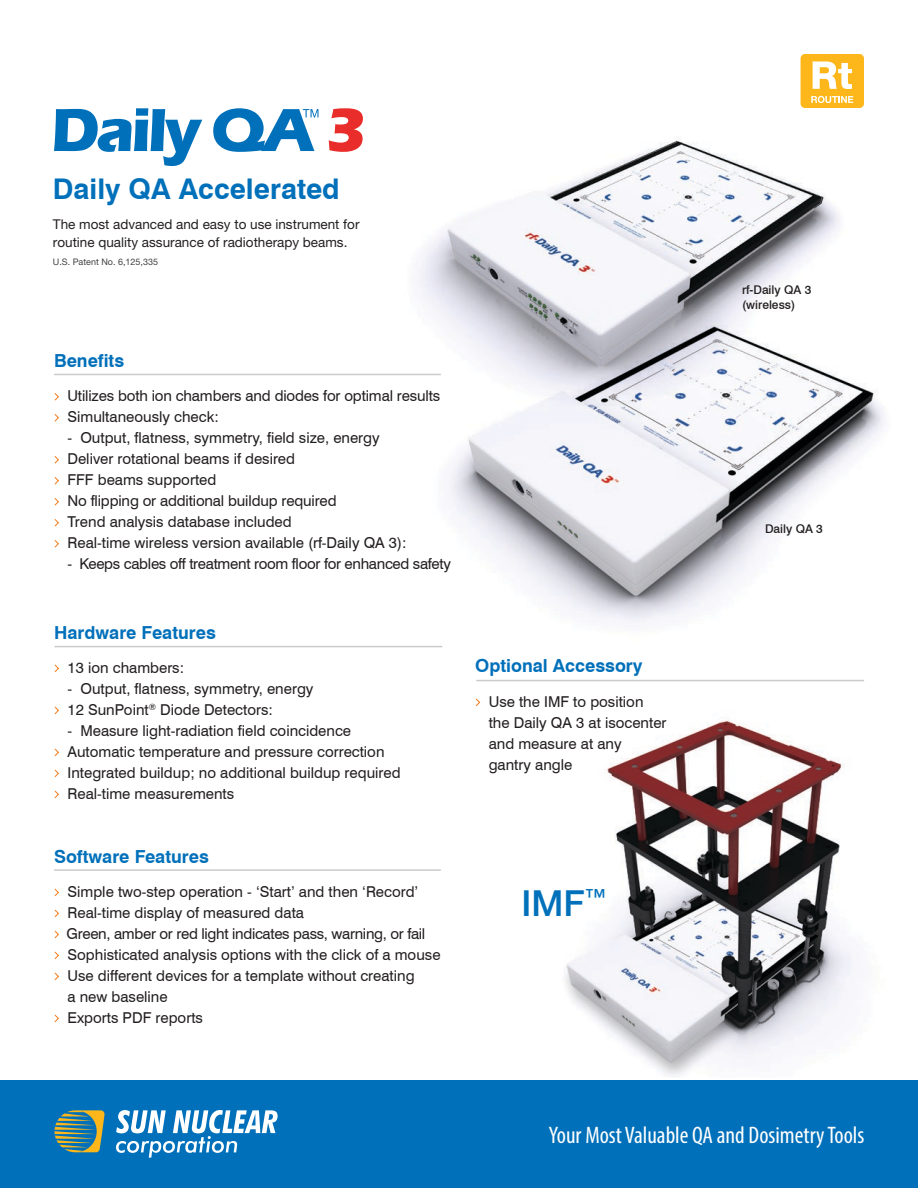
<style>
.page{position:relative;width:918px;height:1188px;background:#fff}
.page>*{position:absolute;margin:0;border:0;box-sizing:border-box;transform-origin:0 0}
.t1{font:500 36px "Helvetica Neue LT Pro";color:#0070ba}
.t2{font:700 28.5px "Swiss 721 BT";color:#0070ba}
.t3{font:condensed 24px "Myriad Pro";color:#fff}
.t4{font:700 18px "Swiss 721 BT";color:#0070ba}
.t5{font:15px/21px "Swiss 721 BT";color:#231f20}
.t6{font:15px "Swiss 721 BT";letter-spacing:-.02em;color:#231f20}
.t7{font:13.5px/18px "Helvetica Neue LT Pro";color:#231f20}
.t8{font:500 12px/14.4px "Swiss 721 BT";color:#231f20}
.t9{font:9px "Helvetica Neue LT Pro";color:#414142}
</style>
<div class="page">
<img style="left:564px;top:718px;width:290px;height:359px">
<img style="left:400px;top:431px;width:480px;height:217px">
<img style="left:364px;top:99px;width:520px;height:332px">
<svg style="left:54px;top:108px;width:148px;height:58px"></svg>
<svg style="left:329px;top:108px;width:34px;height:44px"></svg>
<svg style="left:213px;top:108px;width:105px;height:44px"></svg>
<div style="left:801px;top:54px;width:63px;height:54px;background:#fdb71b;border-radius:4px"></div>
<svg style="left:813px;top:62px;width:39px;height:27px"></svg>
<svg style="left:811px;top:96px;width:42px;height:7px"></svg>
<div style="left:0;top:1080px;width:918px;height:108px;background:#0070ba"></div>
<svg style="left:55px;top:1110px;width:50px;height:42px"></svg>
<svg style="left:116px;top:1110px;width:162px;height:48px"></svg>
<svg style="left:54px;top:888px;width:5px;height:9px"></svg>
<svg style="left:54px;top:909px;width:5px;height:9px"></svg>
<svg style="left:54px;top:930px;width:5px;height:9px"></svg>
<svg style="left:54px;top:951px;width:5px;height:9px"></svg>
<svg style="left:54px;top:972px;width:5px;height:9px"></svg>
<svg style="left:54px;top:1014px;width:5px;height:9px"></svg>
<svg style="left:54px;top:664px;width:5px;height:9px"></svg>
<svg style="left:54px;top:706px;width:5px;height:9px"></svg>
<svg style="left:54px;top:748px;width:5px;height:9px"></svg>
<svg style="left:54px;top:769px;width:5px;height:9px"></svg>
<svg style="left:54px;top:790px;width:5px;height:9px"></svg>
<svg style="left:475px;top:698px;width:5px;height:8px"></svg>
<hr style="left:54px;top:869px;width:387px;height:2px;background:#c9cbcc">
<svg style="left:54px;top:393px;width:5px;height:8px"></svg>
<svg style="left:54px;top:414px;width:5px;height:8px"></svg>
<svg style="left:54px;top:456px;width:5px;height:8px"></svg>
<svg style="left:54px;top:477px;width:5px;height:8px"></svg>
<svg style="left:54px;top:498px;width:5px;height:8px"></svg>
<svg style="left:54px;top:519px;width:5px;height:8px"></svg>
<svg style="left:54px;top:540px;width:5px;height:8px"></svg>
<hr style="left:54px;top:374px;width:387px;height:1px;background:#c9cbcc">
<hr style="left:55px;top:646px;width:387px;height:1px;background:#c9cbcc">
<hr style="left:476px;top:680px;width:388px;height:1px;background:#c9cbcc">
<h2 class="t2" style="left:53px;top:172px;width:288px">Daily QA Accelerated</h2>
<p class="t7" style="left:53px;top:215px;width:308px">The most advanced and easy to use instrument for routine quality assurance of radiotherapy beams.</p>
<p class="t9" style="left:53px;top:256px;width:107px">U.S. Patent No. 6,125,335</p>
<p class="t4" style="left:54px;top:350px;width:72px">Benefits</p>
<p class="t5" style="left:68px;top:385px;width:374px">Utilizes both ion chambers and diodes for optimal results<br>Simultaneously check:</p>
<p class="t5" style="left:68px;top:427px;width:341px">- Output, flatness, symmetry, field size, energy Deliver rotational beams if desired<br>FFF beams supported<br>No flipping or additional buildup required<br>Trend analysis database included<br>Real-time wireless version available (rf-Daily QA 3):</p>
<p class="t6" style="left:68px;top:555px;width:385px">- Keeps cables off treatment room floor for enhanced safety</p>
<p class="t4" style="left:54px;top:621px;width:163px">Hardware Features</p>
<p class="t5" style="left:68px;top:657px;width:118px">13 ion chambers:</p>
<p class="t5" style="left:68px;top:678px;width:248px">- Output, flatness, symmetry, energy<br>12 SunPoint<sup>®</sup> Diode Detectors:</p>
<p class="t5" style="left:68px;top:720px;width:335px">- Measure light-radiation field coincidence Automatic temperature and pressure correction Integrated buildup; no additional buildup required Real-time measurements</p>
<p class="t4" style="left:54px;top:845px;width:156px">Software Features</p>
<p class="t5" style="left:67px;top:881px;width:375px">Simple two-step operation - ‘Start’ and then ‘Record’ Real-time display of measured data<br>Green, amber or red light indicates pass, warning, or fail Sophisticated analysis options with the click of a mouse Use different devices for a template without creating<br>a new baseline<br>Exports PDF reports</p>
<p class="t4" style="left:475px;top:655px;width:169px">Optional Accessory</p>
<p class="t5" style="left:489px;top:691px;width:179px">Use the IMF to position the Daily QA 3 at isocenter and measure at any gantry angle</p>
<h1 class="t1" style="left:522px;top:882px;width:86px">IMF<sup>™</sup></h1>
<p class="t8" style="left:742px;top:283px;width:71px">rf-Daily QA 3 (wireless)</p>
<p class="t8" style="left:765px;top:521px;width:59px">Daily QA 3</p>
<h3 class="t3" style="left:549px;top:1121px;width:317px">Your Most Valuable QA and Dosimetry Tools</h3>
</div>
